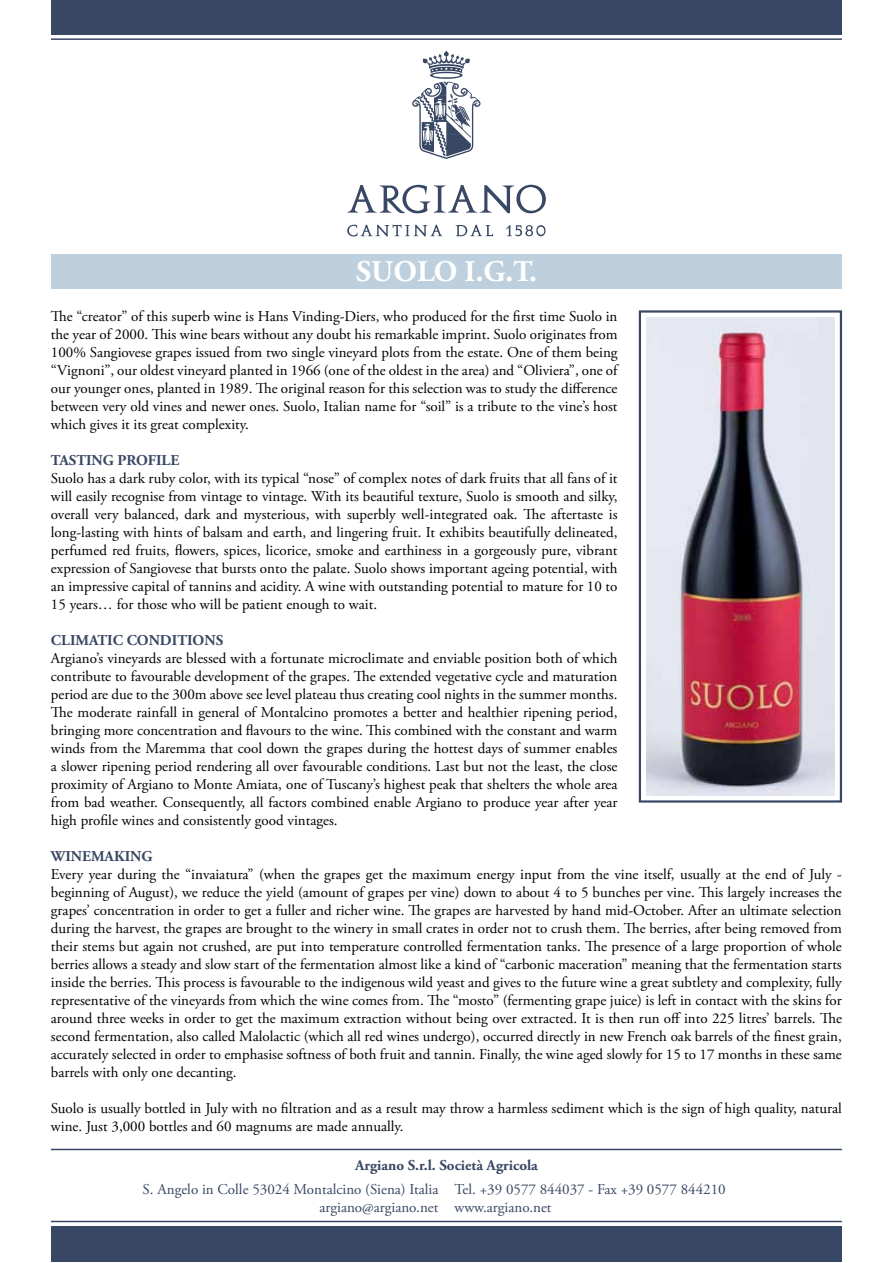
<style>
.page{position:relative;width:893px;height:1263px;background:#fff}
.page>*{position:absolute;margin:0;border:0;box-sizing:border-box;transform-origin:0 0}
.t1{font:700 30px "Adobe Garamond Pro";color:#fff}
.t2{font:15px/18px "Adobe Garamond Pro";color:#000;text-align:justify}
.t3{font:15px/18px "Adobe Garamond Pro";color:#384763;text-align:right}
.t4{font:700 15px "Adobe Garamond Pro";color:#384763}
</style>
<div class="page">
<hr style="left:51px;top:1149px;width:791px;height:1px;background:#384763">
<hr style="left:51px;top:1221px;width:791px;height:1px;background:#384763">
<div style="left:51px;top:1226px;width:791px;height:36px;background:#384763"></div>
<hr style="left:51px;top:38px;width:791px;height:2px;background:#384763">
<div style="left:51px;top:0;width:791px;height:34px;background:#384763"></div>
<div style="left:51px;top:254px;width:791px;height:34px;background:#bed0dd"></div>
<div style="left:639px;top:310px;width:203px;height:493px;border:2px solid #384763"></div>
<svg style="left:412px;top:51px;width:69px;height:108px"></svg>
<svg style="left:347px;top:184px;width:199px;height:29px"></svg>
<svg style="left:347px;top:225px;width:95px;height:11px"></svg>
<svg style="left:455px;top:225px;width:38px;height:11px"></svg>
<svg style="left:506px;top:225px;width:40px;height:11px"></svg>
<img style="left:646px;top:318px;width:189px;height:477px">
<h1 class="t1" style="left:356px;top:254px;width:182px">SUOLO I.G.T.</h1>
<p class="t2" style="left:51px;top:308px;width:568px">The “creator” of this superb wine is Hans Vinding-Diers, who produced for the first time Suolo in the year of 2000. This wine bears without any doubt his remarkable imprint. Suolo originates from 100% Sangiovese grapes issued from two single vineyard plots from the estate. One of them being “Vignoni”, our oldest vineyard planted in 1966 (one of the oldest in the area) and “Oliviera”, one of our younger ones, planted in 1989. The original reason for this selection was to study the difference between very old vines and newer ones. Suolo, Italian name for “soil” is a tribute to the vine’s host which gives it its great complexity.</p>
<p class="t4" style="left:51px;top:452px;width:130px">TASTING PROFILE</p>
<p class="t2" style="left:51px;top:470px;width:568px">Suolo has a dark ruby color, with its typical “nose” of complex notes of dark fruits that all fans of it will easily recognise from vintage to vintage. With its beautiful texture, Suolo is smooth and silky, overall very balanced, dark and mysterious, with superbly well-integrated oak. The aftertaste is long-lasting with hints of balsam and earth, and lingering fruit. It exhibits beautifully delineated, perfumed red fruits, flowers, spices, licorice, smoke and earthiness in a gorgeously pure, vibrant expression of Sangiovese that bursts onto the palate. Suolo shows important ageing potential, with an impressive capital of tannins and acidity. A wine with outstanding potential to mature for 10 to 15 years… for those who will be patient enough to wait.</p>
<p class="t4" style="left:51px;top:632px;width:174px">CLIMATIC CONDITIONS</p>
<p class="t2" style="left:51px;top:650px;width:568px">Argiano’s vineyards are blessed with a fortunate microclimate and enviable position both of which contribute to favourable development of the grapes. The extended vegetative cycle and maturation period are due to the 300m above see level plateau thus creating cool nights in the summer months.<br>The moderate rainfall in general of Montalcino promotes a better and healthier ripening period, bringing more concentration and flavours to the wine. This combined with the constant and warm winds from the Maremma that cool down the grapes during the hottest days of summer enables a slower ripening period rendering all over favourable conditions. Last but not the least, the close proximity of Argiano to Monte Amiata, one of Tuscany’s highest peak that shelters the whole area from bad weather. Consequently, all factors combined enable Argiano to produce year after year high profile wines and consistently good vintages.</p>
<p class="t4" style="left:51px;top:848px;width:103px">WINEMAKING</p>
<p class="t2" style="left:51px;top:866px;width:792px">Every year during the “invaiatura” (when the grapes get the maximum energy input from the vine itself, usually at the end of July - beginning of August), we reduce the yield (amount of grapes per vine) down to about 4 to 5 bunches per vine. This largely increases the grapes’ concentration in order to get a fuller and richer wine. The grapes are harvested by hand mid-October. After an ultimate selection during the harvest, the grapes are brought to the winery in small crates in order not to crush them. The berries, after being removed from their stems but again not crushed, are put into temperature controlled fermentation tanks. The presence of a large proportion of whole berries allows a steady and slow start of the fermentation almost like a kind of “carbonic maceration” meaning that the fermentation starts inside the berries. This process is favourable to the indigenous wild yeast and gives to the future wine a great subtlety and complexity, fully representative of the vineyards from which the wine comes from. The “mosto” (fermenting grape juice) is left in contact with the skins for around three weeks in order to get the maximum extraction without being over extracted. It is then run off into 225 litres’ barrels. The second fermentation, also called Malolactic (which all red wines undergo), occurred directly in new French oak barrels of the finest grain, accurately selected in order to emphasise softness of both fruit and tannin. Finally, the wine aged slowly for 15 to 17 months in these same barrels with only one decanting.</p>
<p class="t2" style="left:51px;top:1100px;width:792px">Suolo is usually bottled in July with no filtration and as a result may throw a harmless sediment which is the sign of high quality, natural wine. Just 3,000 bottles and 60 magnums are made annually.</p>
<p class="t4" style="left:355px;top:1156px;width:184px">Argiano S.r.l. Società Agricola</p>
<p class="t3" style="left:143px;top:1181px;width:297px">S. Angelo in Colle 53024 Montalcino (Siena) Italia argiano@argiano.net</p>
<p class="t3" style="left:454px;top:1181px;width:273px;text-align:left">Tel. +39 0577 844037 - Fax +39 0577 844210 www.argiano.net</p>
</div>
